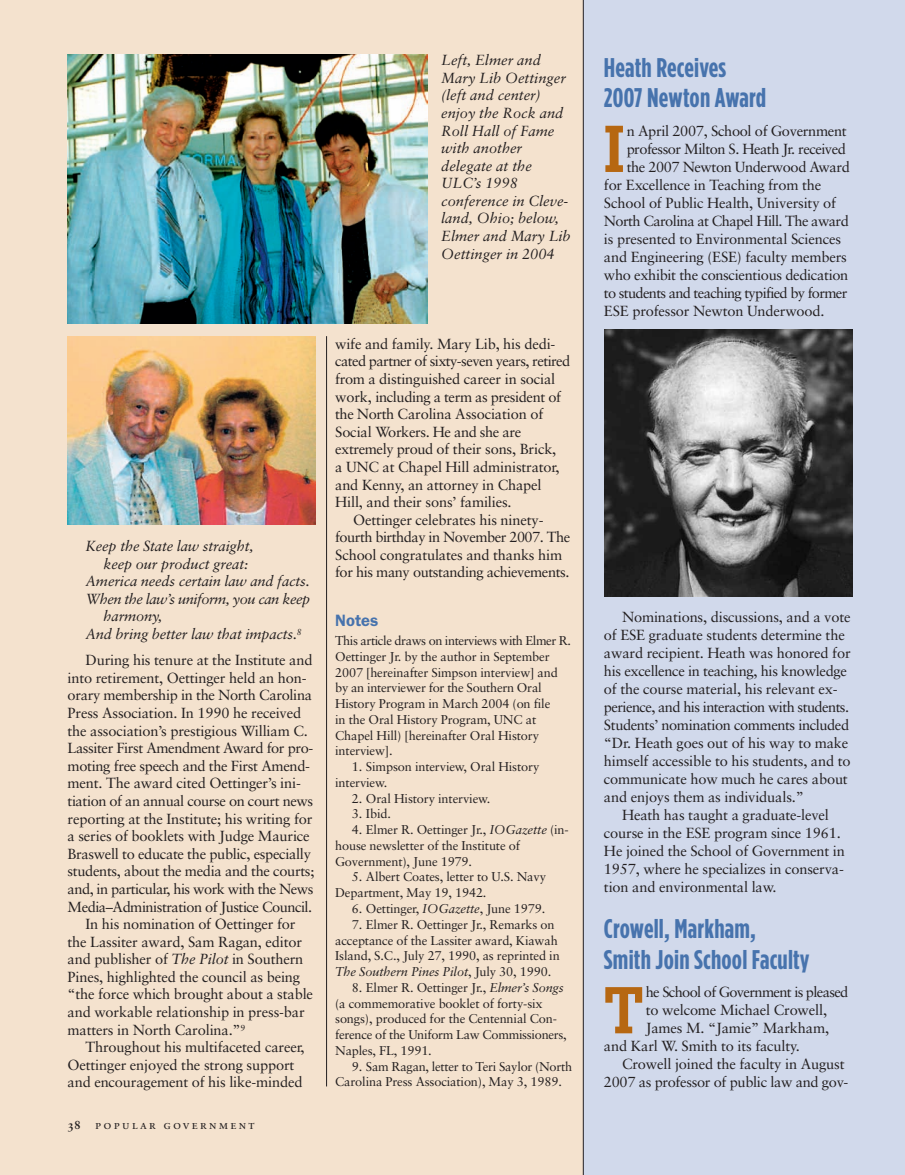
<style>
.page{position:relative;width:905px;height:1175px;background:#fff}
.page>*{position:absolute;margin:0;border:0;box-sizing:border-box;transform-origin:0 0}
.t1{font:500 65.4px "Boton";color:#b66711}
.t2{font:700 27px/30px "Gotham Condensed";letter-spacing:.01em;color:#4773ad}
.t3{font:600 16.5px "Franklin Gothic";color:#4773ad}
.t4{font:14.7px/18px "Sabon";letter-spacing:-.01em;color:#231f20}
.t5{font:italic 14.7px/17.5px "Sabon";color:#231f20}
.t6{font:14.7px "Sabon";letter-spacing:-.03em;color:#231f20}
.t7{font:14.7px "Sabon";letter-spacing:-.035em;color:#231f20}
.t8{font:14.7px "Sabon";letter-spacing:-.04em;color:#231f20}
.t9{font:14.7px "Sabon";letter-spacing:-.045em;color:#231f20}
.t10{font:italic 14.7px "Sabon";letter-spacing:-.035em;color:#231f20}
.t11{font:12.75px/15.8px "Sabon";letter-spacing:-.01em;color:#231f20}
.t12{font:12.15px "Sabon Roman SC";letter-spacing:.185em;color:#231f20}
.s1{font-style:italic}
.s2{font-family:"Sabon Bold Os F"}
</style>
<div class="page">
<div style="left:574px;top:0;width:330px;height:1174px;background:#d1d9eb"></div>
<div style="left:0;top:0;width:583px;height:1174px;background:#f4e2ce"></div>
<img style="left:604px;top:329px;width:248px;height:267px">
<img style="left:68px;top:54px;width:359px;height:270px">
<img style="left:68px;top:336px;width:247px;height:189px">
<hr style="left:326px;top:336px;width:1px;height:750px;background:#231f20">
<hr style="left:583px;top:0;width:1px;height:1174px;background:#231f20">
<p class="t5" style="left:441px;top:52px;width:131px">Left, Elmer and<br>Mary Lib Oettinger (left and center) enjoy the Rock and<br>Roll Hall of Fame with another delegate at the<br>ULC’s 1998 conference in Cleve&shy;land, Ohio; below,<br>Elmer and Mary Lib<br>Oettinger in 2004</p>
<p class="t5" style="left:86px;top:538px;width:169px">Keep the State law straight,</p>
<p class="t5" style="left:104px;top:556px;width:146px">keep our product great:</p>
<p class="t5" style="left:86px;top:573px;width:226px">America needs certain law and facts.</p>
<p class="t10" style="left:86px;top:592px;width:226px">When the law’s uniform, you can keep</p>
<p class="t5" style="left:104px;top:608px;width:60px">harmony,</p>
<p class="t5" style="left:86px;top:626px;width:218px">And bring better law that impacts.<sup>8</sup></p>
<p class="t4" style="left:86px;top:652px;width:228px">During his tenure at the Institute and</p>
<p class="t4" style="left:68px;top:670px;width:240px">into retirement, Oettinger held an hon-</p>
<p class="t4" style="left:67px;top:687px;width:246px">orary membership in the North Carolina</p>
<p class="t4" style="left:67px;top:705px;width:235px">Press Association. In 1990 he received</p>
<p class="t4" style="left:67px;top:722px;width:242px">the association’s prestigious William C.</p>
<p class="t6" style="left:67px;top:742px;width:247px">Lassiter First Amendment Award for pro-</p>
<p class="t4" style="left:68px;top:758px;width:244px">moting free speech and the First Amend-</p>
<p class="t4" style="left:67px;top:775px;width:235px">ment. The award cited Oettinger’s ini-</p>
<p class="t6" style="left:67px;top:794px;width:247px">tiation of an annual course on court news</p>
<p class="t4" style="left:67px;top:810px;width:246px">reporting at the Institute; his writing for</p>
<p class="t4" style="left:67px;top:828px;width:244px">a series of booklets with Judge Maurice</p>
<p class="t4" style="left:67px;top:845px;width:245px">Braswell to educate the public, especially</p>
<p class="t4" style="left:67px;top:863px;width:248px">students, about the media and the courts;</p>
<p class="t7" style="left:67px;top:882px;width:247px">and, in particular, his work with the News</p>
<p class="t7" style="left:67px;top:900px;width:246px">Media–Administration of Justice Council.</p>
<p class="t4" style="left:86px;top:916px;width:211px">In his nomination of Oettinger for</p>
<p class="t4" style="left:67px;top:933px;width:236px">the Lassiter award, Sam Ragan, editor</p>
<p class="t4" style="left:67px;top:951px;width:237px">and publisher of <span class="s1">The Pilot</span> in Southern</p>
<p class="t4" style="left:67px;top:969px;width:234px">Pines, highlighted the council as being</p>
<p class="t4" style="left:67px;top:986px;width:247px">“the force which brought about a stable</p>
<p class="t4" style="left:67px;top:1004px;width:239px">and workable relationship in press-bar</p>
<p class="t4" style="left:67px;top:1021px;width:179px">matters in North Carolina.”<sup>9</sup></p>
<p class="t4" style="left:86px;top:1039px;width:220px">Throughout his multifaceted career,</p>
<p class="t4" style="left:68px;top:1056px;width:228px">Oettinger enjoyed the strong support</p>
<p class="t4" style="left:68px;top:1074px;width:236px">and encouragement of his like-minded</p>
<p class="t12" style="left:68px;top:1119px;width:188px"><span class="s2">38</span> popular government</p>
<p class="t4" style="left:335px;top:336px;width:222px">wife and family. Mary Lib, his dedi-</p>
<p class="t8" style="left:335px;top:355px;width:237px">cated partner of sixty-seven years, retired</p>
<p class="t4" style="left:335px;top:371px;width:222px">from a distinguished career in social</p>
<p class="t6" style="left:335px;top:390px;width:227px">work, including a term as president of</p>
<p class="t4" style="left:335px;top:406px;width:209px">the North Carolina Association of</p>
<p class="t6" style="left:335px;top:425px;width:187px">Social Workers. He and she are</p>
<p class="t4" style="left:335px;top:441px;width:223px">extremely proud of their sons, Brick,</p>
<p class="t4" style="left:335px;top:459px;width:226px">a UNC at Chapel Hill administrator,</p>
<p class="t4" style="left:335px;top:476px;width:208px">and Kenny, an attorney in Chapel</p>
<p class="t4" style="left:335px;top:494px;width:178px">Hill, and their sons’ families.</p>
<p class="t4" style="left:353px;top:512px;width:192px">Oettinger celebrates his ninety-</p>
<p class="t7" style="left:335px;top:531px;width:237px">fourth birthday in November 2007. The</p>
<p class="t4" style="left:335px;top:547px;width:228px">School congratulates and thanks him</p>
<p class="t6" style="left:335px;top:566px;width:236px">for his many outstanding achievements.</p>
<p class="t3" style="left:335px;top:610px;width:45px">Notes</p>
<p class="t11" style="left:335px;top:634px;width:237px">This article draws on interviews with Elmer R.<br>Oettinger Jr. by the author in September 2007 [hereinafter Simpson interview] and by an interviewer for the Southern Oral History Program in March 2004 (on file<br>in the Oral History Program, UNC at Chapel Hill) [hereinafter Oral History interview].</p>
<p class="t11" style="left:335px;top:760px;width:206px;text-indent:17px">1. Simpson interview, Oral History interview.</p>
<p class="t11" style="left:352px;top:791px;width:140px">2. Oral History interview.</p>
<p class="t11" style="left:352px;top:807px;width:41px">3. Ibid.</p>
<p class="t11" style="left:335px;top:823px;width:235px;text-indent:17px">4. Elmer R. Oettinger Jr., <span class="s1">IOGazette</span> (in&shy;house newsletter of the Institute of<br>Government), June 1979.</p>
<p class="t11" style="left:335px;top:870px;width:212px;text-indent:17px">5. Albert Coates, letter to U.S. Navy<br>Department, May 19, 1942.</p>
<p class="t11" style="left:352px;top:901px;width:195px">6. Oettinger, <span class="s1">IOGazette</span>, June 1979.</p>
<p class="t11" style="left:335px;top:917px;width:226px;text-indent:17px">7. Elmer R. Oettinger Jr., Remarks on acceptance of the Lassiter award, Kiawah Island, S.C., July 27, 1990, as reprinted in <span class="s1">The Southern Pines Pilot</span>, July 30, 1990.</p>
<p class="t11" style="left:335px;top:980px;width:233px;text-indent:17px">8. Elmer R. Oettinger Jr., <span class="s1">Elmer’s Songs </span>(a commemorative booklet of forty-six songs), produced for the Centennial Con&shy;ference of the Uniform Law Commissioners, Naples, FL, 1991.</p>
<p class="t11" style="left:335px;top:1059px;width:238px;text-indent:17px">9. Sam Ragan, letter to Teri Saylor (North<br>Carolina Press Association), May 3, 1989.</p>
<h2 class="t2" style="left:604px;top:53px;width:164px">Heath Receives<br>2007 Newton Award</h2>
<h1 class="t1" style="left:604px;top:126px;width:22px">I</h1>
<p class="t4" style="left:626px;top:123px;width:221px">n April 2007, School of Government</p>
<p class="t7" style="left:626px;top:143px;width:221px">professor Milton S. Heath Jr. received</p>
<p class="t6" style="left:626px;top:161px;width:225px">the 2007 Newton Underwood Award</p>
<p class="t4" style="left:604px;top:177px;width:219px">for Excellence in Teaching from the</p>
<p class="t4" style="left:604px;top:195px;width:233px">School of Public Health, University of</p>
<p class="t8" style="left:604px;top:215px;width:246px">North Carolina at Chapel Hill. The award</p>
<p class="t4" style="left:604px;top:231px;width:238px">is presented to Environmental Sciences</p>
<p class="t4" style="left:604px;top:249px;width:244px">and Engineering (ESE) faculty members</p>
<p class="t4" style="left:604px;top:267px;width:246px">who exhibit the conscientious dedication</p>
<p class="t9" style="left:604px;top:287px;width:245px">to students and teaching typified by former</p>
<p class="t4" style="left:604px;top:303px;width:222px">ESE professor Newton Underwood.</p>
<p class="t4" style="left:604px;top:609px;width:248px;text-indent:18px">Nominations, discussions, and a vote of ESE graduate students determine the award recipient. Heath was honored for his excellence in teaching, his knowledge of the course material, his relevant ex&shy;perience, and his interaction with students.<br>Students’ nomination comments included “Dr. Heath goes out of his way to make himself accessible to his students, and to communicate how much he cares about and enjoys them as individuals.”</p>
<p class="t4" style="left:604px;top:807px;width:242px;text-indent:18px">Heath has taught a graduate-level course in the ESE program since 1961.<br>He joined the School of Government in 1957, where he specializes in conserva&shy;tion and environmental law.</p>
<h2 class="t2" style="left:604px;top:914px;width:207px">Crowell, Markham,<br>Smith Join School Faculty</h2>
<h1 class="t1" style="left:604px;top:987px;width:41px">T</h1>
<p class="t9" style="left:645px;top:986px;width:204px">he School of Government is pleased</p>
<p class="t4" style="left:645px;top:1002px;width:183px">to welcome Michael Crowell,</p>
<p class="t4" style="left:645px;top:1020px;width:185px">James M. “Jamie” Markham,</p>
<p class="t4" style="left:604px;top:1038px;width:197px">and Karl W. Smith to its faculty.</p>
<p class="t4" style="left:622px;top:1056px;width:224px">Crowell joined the faculty in August</p>
<p class="t4" style="left:604px;top:1074px;width:246px">2007 as professor of public law and gov-</p>
</div>
